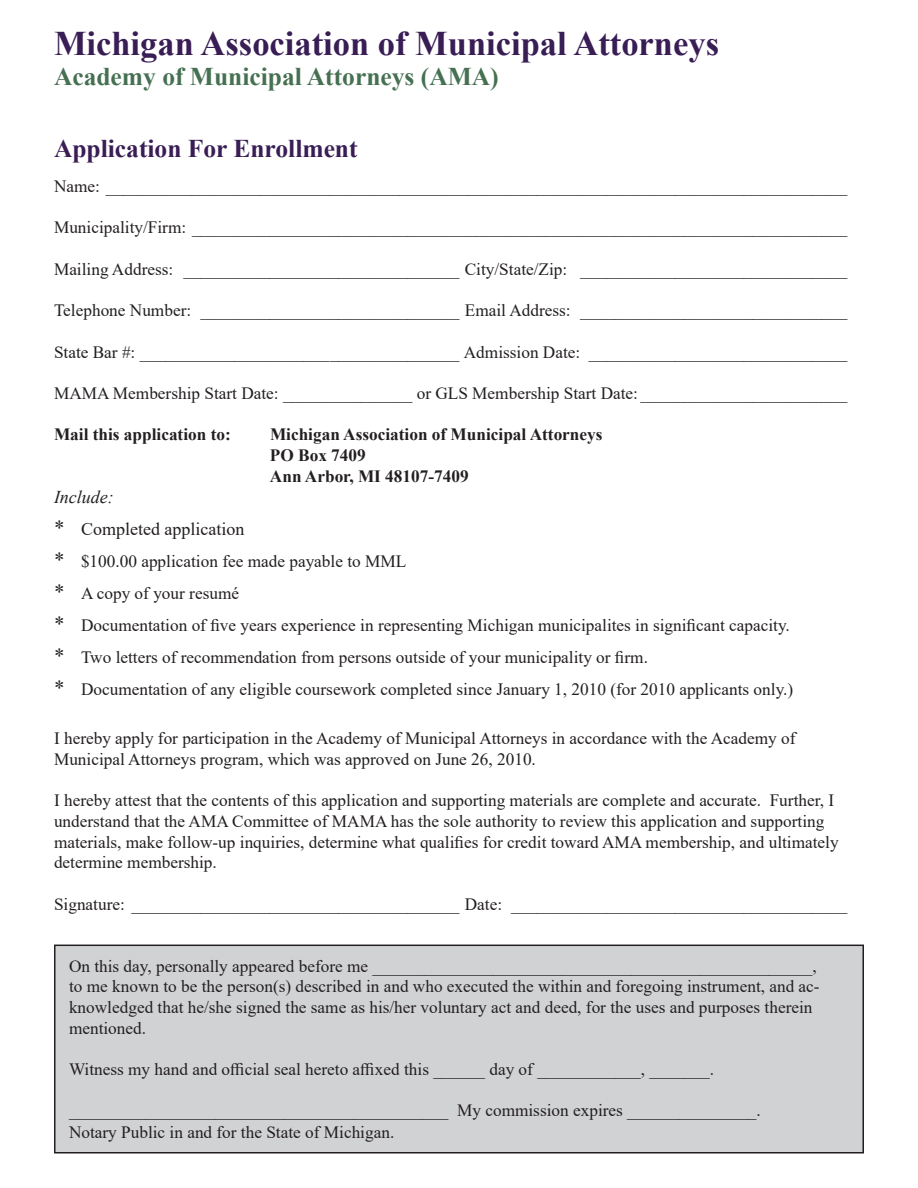
<style>
.page{position:relative;width:918px;height:1188px;background:#fff}
.page>*{position:absolute;margin:0;border:0;box-sizing:border-box;transform-origin:0 0}
.t1{font:700 34.5px "Times New Roman";color:#391d55}
.t2{font:700 25.5px "Times New Roman";color:#467052}
.t3{font:700 25.5px "Times New Roman";color:#391d55}
.t4{font:18px "Times New Roman";color:#231f20}
.t5{font:italic 18px "Times New Roman";color:#231f20}
.t6{font:17.25px/20.7px "Times New Roman";color:#231f20}
.t7{font:700 17.25px/20.7px "Times New Roman";color:#231f20}
.s1{font-size:21px}
</style>
<div class="page">
<div style="left:55px;top:945px;width:808px;height:208px;background:#d1d2d4"></div>
<div style="left:54px;top:945px;width:810px;height:209px;border:2px solid #231f20"></div>
<p class="t1" style="left:54px;top:18px;width:667px">Michigan Association of Municipal Attorneys</p>
<p class="t2" style="left:54px;top:58px;width:446px">Academy of Municipal Attorneys (AMA)</p>
<p class="t3" style="left:54px;top:130px;width:305px">Application For Enrollment</p>
<p class="t6" style="left:54px;top:175px;width:795px">Name: ______________________________________________________________________________________</p>
<p class="t6" style="left:54px;top:217px;width:795px">Municipality/Firm: ____________________________________________________________________________</p>
<p class="t6" style="left:54px;top:258px;width:795px">Mailing Address: ________________________________ City/State/Zip: _______________________________</p>
<p class="t6" style="left:54px;top:299px;width:795px">Telephone Number: ______________________________ Email Address: _______________________________</p>
<p class="t6" style="left:54px;top:341px;width:795px">State Bar #: _____________________________________ Admission Date: ______________________________</p>
<p class="t6" style="left:54px;top:382px;width:795px">MAMA Membership Start Date: _______________ or GLS Membership Start Date: ________________________</p>
<p class="t7" style="left:54px;top:424px;width:178px">Mail this application to:</p>
<p class="t7" style="left:270px;top:424px;width:334px">Michigan Association of Municipal Attorneys<br>PO Box 7409<br>Ann Arbor, MI 48107-7409</p>
<p class="t5" style="left:54px;top:485px;width:61px">Include:</p>
<p class="t4" style="left:54px;top:517px;width:192px"><span class="s1">*</span> Completed application</p>
<p class="t6" style="left:54px;top:551px;width:354px"><span class="s1">*</span> $100.00 application fee made payable to MML</p>
<p class="t6" style="left:54px;top:583px;width:187px"><span class="s1">*</span> A copy of your resumé</p>
<p class="t6" style="left:54px;top:614px;width:737px"><span class="s1">*</span> Documentation of five years experience in representing Michigan municipalites in significant capacity.</p>
<p class="t6" style="left:54px;top:646px;width:596px"><span class="s1">*</span> Two letters of recommendation from persons outside of your municipality or firm.</p>
<p class="t6" style="left:54px;top:678px;width:741px"><span class="s1">*</span> Documentation of any eligible coursework completed since January 1, 2010 (for 2010 applicants only.)</p>
<p class="t6" style="left:54px;top:727px;width:743px">I hereby apply for participation in the Academy of Municipal Attorneys in accordance with the Academy of<br>Municipal Attorneys program, which was approved on June 26, 2010.</p>
<p class="t6" style="left:54px;top:790px;width:786px">I hereby attest that the contents of this application and supporting materials are complete and accurate. Further, I understand that the AMA Committee of MAMA has the sole authority to review this application and supporting materials, make follow-up inquiries, determine what qualifies for credit toward AMA membership, and ultimately determine membership.</p>
<p class="t6" style="left:54px;top:893px;width:795px">Signature: ______________________________________ Date: _______________________________________</p>
<p class="t6" style="left:69px;top:955px;width:752px">On this day, personally appeared before me ___________________________________________________, to me known to be the person(s) described in and who executed the within and foregoing instrument, and ac&shy;knowledged that he/she signed the same as his/her voluntary act and deed, for the uses and purposes therein mentioned.</p>
<p class="t6" style="left:69px;top:1058px;width:647px">Witness my hand and official seal hereto affixed this ______ day of ____________, _______.</p>
<p class="t6" style="left:69px;top:1100px;width:693px">____________________________________________ My commission expires _______________.</p>
<p class="t6" style="left:69px;top:1121px;width:327px">Notary Public in and for the State of Michigan.</p>
</div>
